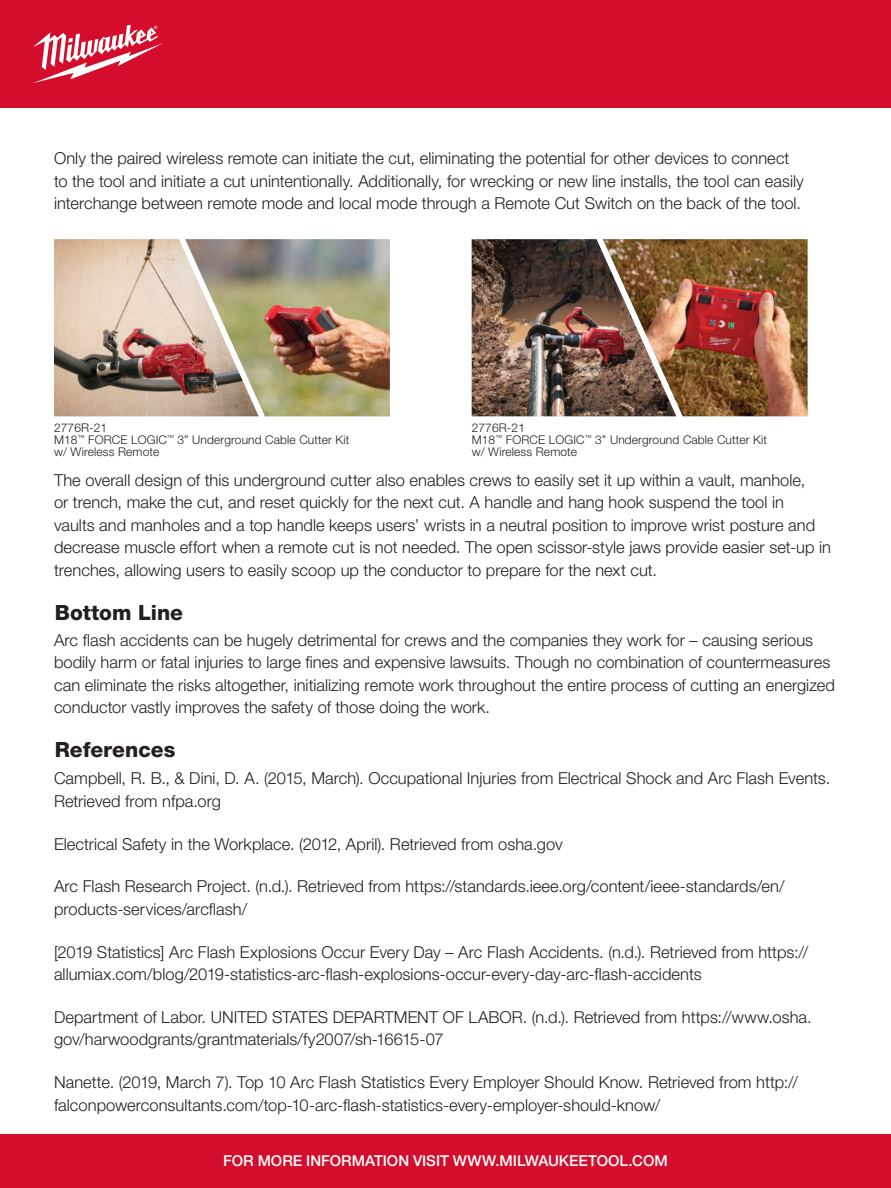
<style>
.page{position:relative;width:891px;height:1188px;background:#fff}
.page>*{position:absolute;margin:0;border:0;box-sizing:border-box;transform-origin:0 0}
.subhead{font:800 21px "Helvetica Neue LT Std";color:#231f20}
.Body_Copy{font:300 16.5px/22.5px "Helvetica Neue LT Std";color:#231f20}
.t1{font:500 15px "Helvetica Neue LT Std";color:#fff}
.Bullets{font:300 12px/12px "Helvetica Neue LT Std";letter-spacing:.01em;color:#231f20}
</style>
<div class="page">
<svg style="left:54px;top:239px;width:131px;height:177px;background:#c5aa99"></svg>
<img style="left:185px;top:239px;width:205px;height:177px">
<img style="left:472px;top:239px;width:131px;height:177px">
<img style="left:603px;top:239px;width:205px;height:177px">
<div style="left:0;top:0;width:891px;height:108px;background:#d30d2b"></div>
<svg style="left:33px;top:25px;width:130px;height:58px"></svg>
<div style="left:0;top:1134px;width:891px;height:54px;background:#d30d2b"></div>
<p class="Body_Copy" style="left:54px;top:147px;width:751px">Only the paired wireless remote can initiate the cut, eliminating the potential for other devices to connect to the tool and initiate a cut unintentionally. Additionally, for wrecking or new line installs, the tool can easily interchange between remote mode and local mode through a Remote Cut Switch on the back of the tool.</p>
<p class="Bullets" style="left:54px;top:421px;width:297px">2776R-21<br>M18<sup>™</sup> FORCE LOGIC<sup>™</sup> 3” Underground Cable Cutter Kit w/ Wireless Remote</p>
<p class="Bullets" style="left:472px;top:421px;width:297px">2776R-21<br>M18<sup>™</sup> FORCE LOGIC<sup>™</sup> 3” Underground Cable Cutter Kit w/ Wireless Remote</p>
<p class="Body_Copy" style="left:54px;top:468px;width:778px">The overall design of this underground cutter also enables crews to easily set it up within a vault, manhole,<br>or trench, make the cut, and reset quickly for the next cut. A handle and hang hook suspend the tool in<br>vaults and manholes and a top handle keeps users’ wrists in a neutral position to improve wrist posture and decrease muscle effort when a remote cut is not needed. The open scissor-style jaws provide easier set-up in trenches, allowing users to easily scoop up the conductor to prepare for the next cut.</p>
<p class="subhead" style="left:55px;top:600px;width:130px">Bottom Line</p>
<p class="Body_Copy" style="left:54px;top:628px;width:782px">Arc flash accidents can be hugely detrimental for crews and the companies they work for – causing serious bodily harm or fatal injuries to large fines and expensive lawsuits. Though no combination of countermeasures can eliminate the risks altogether, initializing remote work throughout the entire process of cutting an energized conductor vastly improves the safety of those doing the work.</p>
<p class="subhead" style="left:55px;top:737px;width:122px">References</p>
<p class="Body_Copy" style="left:54px;top:767px;width:778px">Campbell, R. B., &amp; Dini, D. A. (2015, March). Occupational Injuries from Electrical Shock and Arc Flash Events.<br>Retrieved from nfpa.org</p>
<p class="Body_Copy" style="left:54px;top:832px;width:510px">Electrical Safety in the Workplace. (2012, April). Retrieved from osha.gov</p>
<p class="Body_Copy" style="left:54px;top:875px;width:732px">Arc Flash Research Project. (n.d.). Retrieved from https://standards.ieee.org/content/ieee-standards/en/ products-services/arcflash/</p>
<p class="Body_Copy" style="left:54px;top:940px;width:756px">[2019 Statistics] Arc Flash Explosions Occur Every Day – Arc Flash Accidents. (n.d.). Retrieved from https:// allumiax.com/blog/2019-statistics-arc-flash-explosions-occur-every-day-arc-flash-accidents</p>
<p class="Body_Copy" style="left:54px;top:1005px;width:759px">Department of Labor. UNITED STATES DEPARTMENT OF LABOR. (n.d.). Retrieved from https://www.osha. gov/harwoodgrants/grantmaterials/fy2007/sh-16615-07</p>
<p class="Body_Copy" style="left:54px;top:1071px;width:746px">Nanette. (2019, March 7). Top 10 Arc Flash Statistics Every Employer Should Know. Retrieved from http:// falconpowerconsultants.com/top-10-arc-flash-statistics-every-employer-should-know/</p>
<p class="t1" style="left:223px;top:1152px;width:446px">FOR MORE INFORMATION VISIT WWW.MILWAUKEETOOL.COM</p>
</div>
